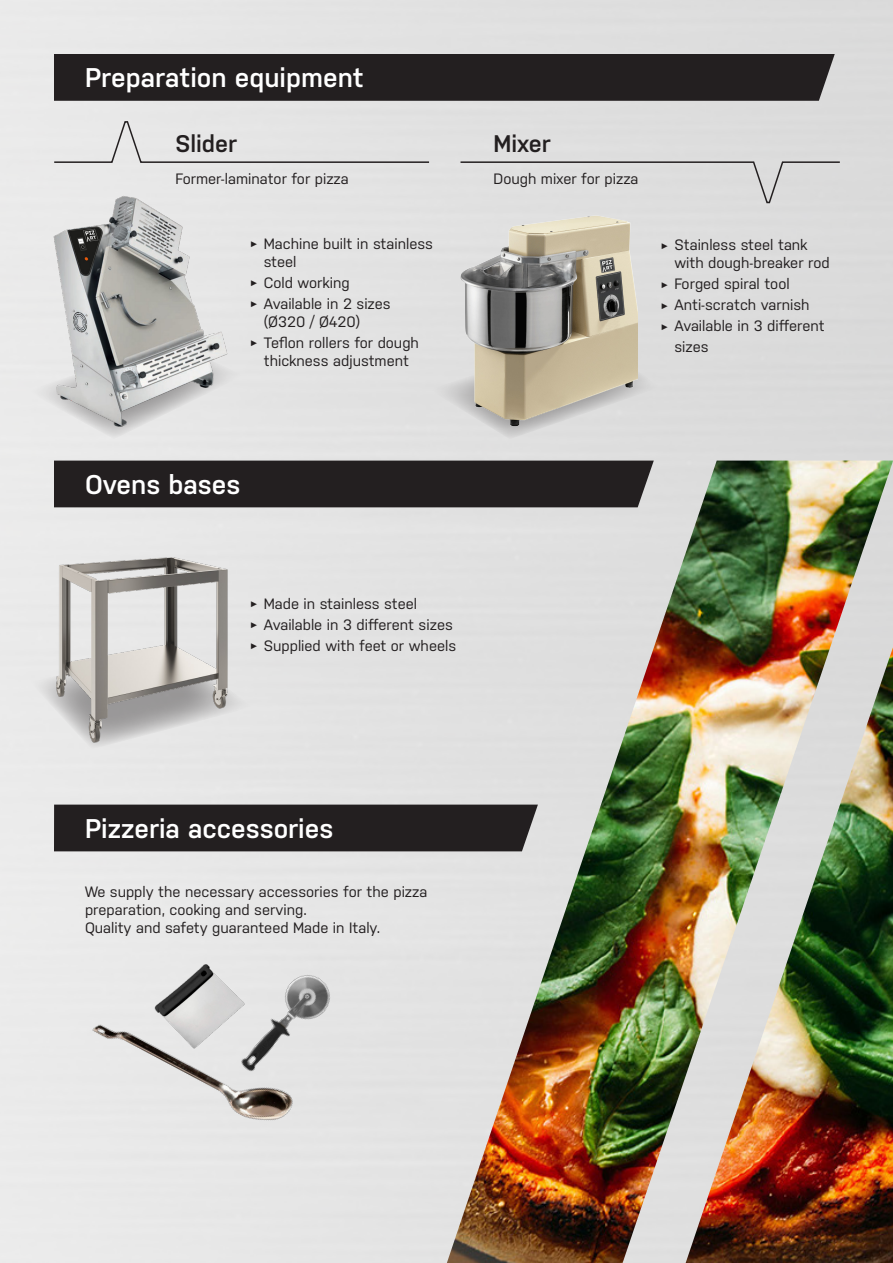
<style>
.page{position:relative;width:893px;height:1263px;background:#fff}
.page>*{position:absolute;margin:0;border:0;box-sizing:border-box;transform-origin:0 0}
.Tiolo{font:600 27px "Nudista";color:#fff}
._6_Titoli_prodotto{font:600 24px "Nudista";color:#231f20}
._10_Testo_tabelle{font:15px/18px "Nudista";color:#231f20}
._6_Titoli_prodotto-2{font:15px "Nudista";color:#231f20}
._7_Elenco_puntato{font:15px "Nudista";color:#231f20}
.s1{font-family:"Arial Narrow";font-size:8.25px}
</style>
<div class="page">
<img style="left:447px;top:460px;width:446px;height:803px">
<img style="left:686px;top:647px;width:207px;height:616px">
<img style="left:222px;top:958px;width:124px;height:132px">
<img style="left:88px;top:997px;width:211px;height:139px">
<img style="left:152px;top:964px;width:103px;height:85px">
<div style="left:26px;top:342px;width:219px;height:97px;background:#e9e9e9"></div>
<div style="left:428px;top:338px;width:234px;height:101px;background:#dedede"></div>
<div style="left:29px;top:649px;width:225px;height:100px;background:#e6e6e6"></div>
<img style="left:51px;top:180px;width:179px;height:252px">
<img style="left:460px;top:214px;width:178px;height:218px">
<img style="left:54px;top:552px;width:174px;height:194px">
<div style="left:54px;top:805px;width:484px;height:46px;background:#231f20"></div>
<div style="left:54px;top:461px;width:600px;height:46px;background:#231f20"></div>
<div style="left:54px;top:54px;width:781px;height:47px;background:#231f20"></div>
<div style="left:53px;top:120px;width:378px;height:44px;background:#e5e5e5"></div>
<div style="left:459px;top:161px;width:382px;height:43px;background:#dedede"></div>
<p class="Tiolo" style="left:85px;top:62px;width:280px">Preparation equipment</p>
<p class="_6_Titoli_prodotto" style="left:175px;top:130px;width:63px">Slider</p>
<p class="_6_Titoli_prodotto-2" style="left:175px;top:170px;width:175px">Former-laminator for pizza</p>
<p class="_10_Testo_tabelle" style="left:264px;top:234px;width:171px;text-indent:-13px"><span class="s1">►</span> Machine built in stainless steel</p>
<p class="_10_Testo_tabelle" style="left:251px;top:273px;width:100px"><span class="s1">►</span> Cold working</p>
<p class="_10_Testo_tabelle" style="left:251px;top:294px;width:141px"><span class="s1">►</span> Available in 2 sizes</p>
<p class="_7_Elenco_puntato" style="left:264px;top:313px;width:98px">(Ø320 / Ø420)</p>
<p class="_10_Testo_tabelle" style="left:251px;top:333px;width:169px;text-align:center"><span class="s1">►</span> Teflon rollers for dough thickness adjustment</p>
<p class="_6_Titoli_prodotto" style="left:493px;top:130px;width:59px">Mixer</p>
<p class="_10_Testo_tabelle" style="left:493px;top:169px;width:147px">Dough mixer for pizza</p>
<p class="_10_Testo_tabelle" style="left:674px;top:236px;width:157px;text-indent:-13px"><span class="s1">►</span> Stainless steel tank with dough-breaker rod</p>
<p class="_10_Testo_tabelle" style="left:662px;top:275px;width:129px"><span class="s1">►</span> Forged spiral tool</p>
<p class="_10_Testo_tabelle" style="left:662px;top:296px;width:149px"><span class="s1">►</span> Anti-scratch varnish</p>
<p class="_10_Testo_tabelle" style="left:674px;top:316px;width:152px;line-height:21px;text-indent:-13px"><span class="s1">►</span> Available in 3 different sizes</p>
<p class="Tiolo" style="left:85px;top:469px;width:157px">Ovens bases</p>
<p class="_10_Testo_tabelle" style="left:251px;top:594px;width:168px"><span class="s1">►</span> Made in stainless steel</p>
<p class="_10_Testo_tabelle" style="left:251px;top:615px;width:203px"><span class="s1">►</span> Available in 3 different sizes</p>
<p class="_10_Testo_tabelle" style="left:251px;top:636px;width:207px"><span class="s1">►</span> Supplied with feet or wheels</p>
<p class="Tiolo" style="left:85px;top:813px;width:250px">Pizzeria accessories</p>
<p class="_10_Testo_tabelle" style="left:85px;top:882px;width:344px">We supply the necessary accessories for the pizza preparation, cooking and serving.</p>
<p class="_10_Testo_tabelle" style="left:85px;top:918px;width:297px">Quality and safety guaranteed Made in Italy.</p>
</div>
